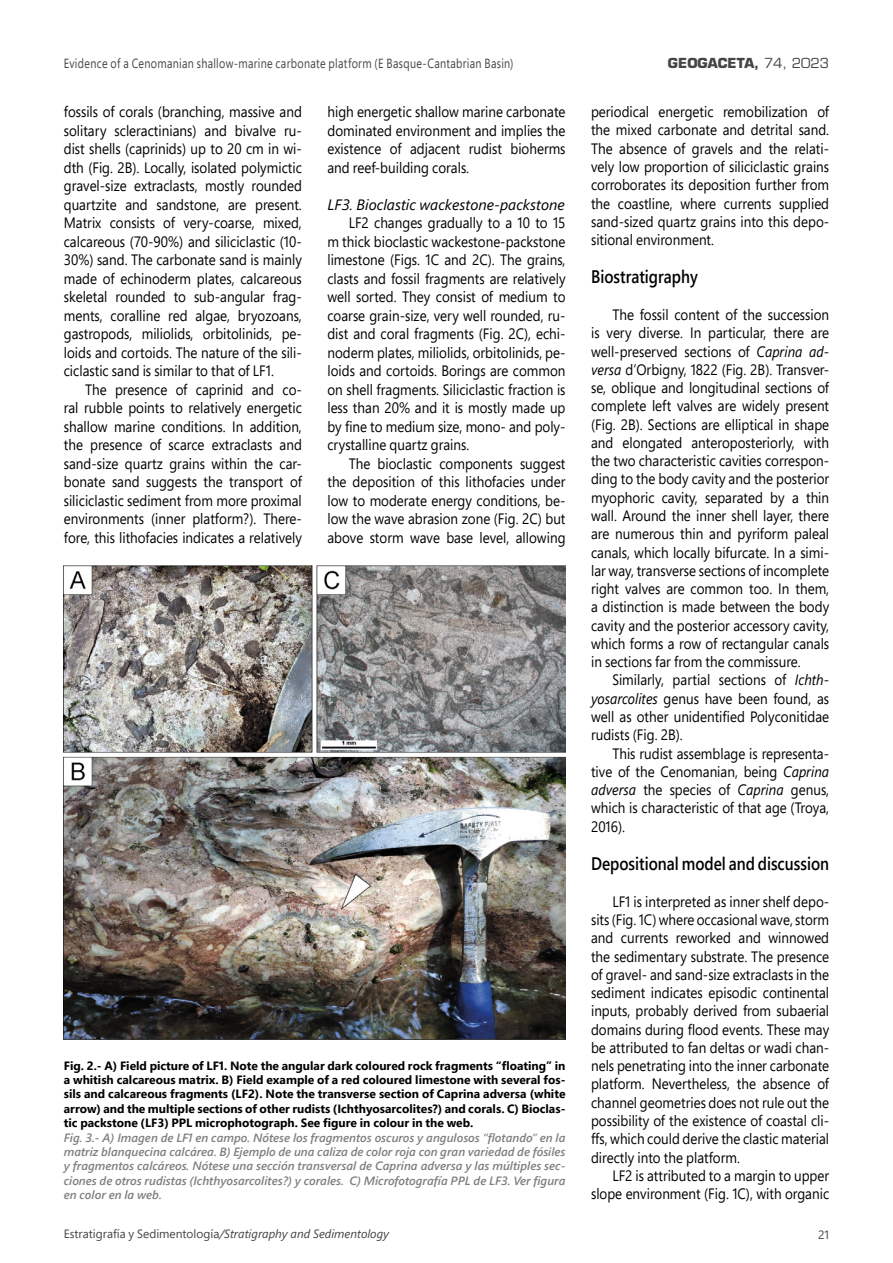
<style>
.page{position:relative;width:893px;height:1263px;background:#fff}
.page>*{position:absolute;margin:0;border:0;box-sizing:border-box;transform-origin:0 0}
.t1{font:600 18.15px "Segoe UI";color:#000;scale:.85 1}
.t2{font:15px/18.3px "Segoe Pro";color:#000;text-align:justify;scale:.9 1}
.t3{font:italic 15px "Segoe Pro";color:#000}
.t4{font:700 13.5px "Eurostile LT Std";color:#464545}
.t5{font:13.2px "Segoe Pro";letter-spacing:.03em;color:#464545;scale:.82 1}
.t6{font:700 12px/14.4px "Segoe Pro";color:#000;text-align:justify}
.t7{font:italic 600 12px/14.4px "Segoe Pro";color:#808080;text-align:justify}
.t8{font:italic 12px "Segoe Pro";color:#464545}
.t9{font:12px "Segoe Pro";color:#464545}
.s1{font-weight:400}
.s2{font-style:italic}
.s3{font-style:normal}
</style>
<div class="page">
<img style="left:64px;top:565px;width:502px;height:474px">
<p class="t5" style="left:64px;top:54px;width:550px">Evidence of a Cenomanian shallow-marine carbonate platform (E Basque-Cantabrian Basin)</p>
<p class="t4" style="left:668px;top:55px;width:163px">GEOGACETA, <span class="s1">74, 2023</span></p>
<p class="t2" style="left:64px;top:102px;width:266px">fossils of corals (branching, massive and solitary scleractinians) and bivalve ru&shy;dist shells (caprinids) up to 20 cm in wi&shy;dth (Fig. 2B). Locally, isolated polymictic gravel-size extraclasts, mostly rounded quartzite and sandstone, are present.<br>Matrix consists of very-coarse, mixed, calcareous (70-90%) and siliciclastic (10- 30%) sand. The carbonate sand is mainly made of echinoderm plates, calcareous skeletal rounded to sub-angular frag&shy;ments, coralline red algae, bryozoans, gastropods, miliolids, orbitolinids, pe&shy;loids and cortoids. The nature of the sili&shy;ciclastic sand is similar to that of LF1.</p>
<p class="t2" style="left:64px;top:380px;width:266px;text-indent:21px">The presence of caprinid and co&shy;ral rubble points to relatively energetic shallow marine conditions. In addition, the presence of scarce extraclasts and sand-size quartz grains within the car&shy;bonate sand suggests the transport of siliciclastic sediment from more proximal environments (inner platform?). There&shy;fore, this lithofacies indicates a relatively</p>
<p class="t2" style="left:327px;top:102px;width:266px">high energetic shallow marine carbonate dominated environment and implies the existence of adjacent rudist bioherms and reef-building corals.</p>
<p class="t3" style="left:327px;top:194px;width:239px">LF3. Bioclastic wackestone-packstone</p>
<p class="t2" style="left:327px;top:213px;width:266px;text-indent:21px">LF2 changes gradually to a 10 to 15 m thick bioclastic wackestone-packstone limestone (Figs. 1C and 2C). The grains, clasts and fossil fragments are relatively well sorted. They consist of medium to coarse grain-size, very well rounded, ru&shy;dist and coral fragments (Fig. 2C), echi&shy;noderm plates, miliolids, orbitolinids, pe&shy;loids and cortoids. Borings are common on shell fragments. Siliciclastic fraction is less than 20% and it is mostly made up by fine to medium size, mono- and poly&shy;crystalline quartz grains.</p>
<p class="t2" style="left:327px;top:454px;width:266px;text-indent:21px">The bioclastic components suggest the deposition of this lithofacies under low to moderate energy conditions, be&shy;low the wave abrasion zone (Fig. 2C) but above storm wave base level, allowing</p>
<p class="t6" style="left:64px;top:1058px;width:503px">Fig. 2.- A) Field picture of LF1. Note the angular dark coloured rock fragments “floating” in a whitish calcareous matrix. B) Field example of a red coloured limestone with several fos&shy;sils and calcareous fragments (LF2). Note the transverse section of Caprina adversa (white arrow) and the multiple sections of other rudists (Ichthyosarcolites?) and corals. C) Bioclas&shy;tic packstone (LF3) PPL microphotograph. See figure in colour in the web.</p>
<p class="t7" style="left:64px;top:1130px;width:503px">Fig. 3.- A) Imagen de LF1 en campo. Nótese los fragmentos oscuros y angulosos “flotando” en la matriz blanquecina calcárea. B) Ejemplo de una caliza de color roja con gran variedad de fósiles y fragmentos calcáreos. Nótese una sección transversal de Caprina adversa y las múltiples sec&shy;ciones de otros rudistas (Ichthyosarcolites?) y corales. C) Microfotografía PPL de LF3. Ver figura en color en la web.</p>
<p class="t2" style="left:591px;top:102px;width:266px">periodical energetic remobilization of the mixed carbonate and detrital sand.<br>The absence of gravels and the relati&shy;vely low proportion of siliciclastic grains corroborates its deposition further from the coastline, where currents supplied sand-sized quartz grains into this depo&shy;sitional environment.</p>
<p class="t1" style="left:591px;top:260px;width:127px">Biostratigraphy</p>
<p class="t2" style="left:591px;top:305px;width:266px;text-indent:21px">The fossil content of the succession is very diverse. In particular, there are well-preserved sections of <span class="s2">Caprina ad&shy;versa</span> d’Orbigny, 1822 (Fig. 2B). Transver&shy;se, oblique and longitudinal sections of complete left valves are widely present (Fig. 2B). Sections are elliptical in shape and elongated anteroposteriorly, with the two characteristic cavities correspon&shy;ding to the body cavity and the posterior myophoric cavity, separated by a thin wall. Around the inner shell layer, there are numerous thin and pyriform paleal canals, which locally bifurcate. In a simi&shy;lar way, transverse sections of incomplete right valves are common too. In them, a distinction is made between the body cavity and the posterior accessory cavity, which forms a row of rectangular canals in sections far from the commissure.</p>
<p class="t2" style="left:591px;top:671px;width:266px;text-indent:21px">Similarly, partial sections of <span class="s2">Ichth&shy;yosarcolites</span> genus have been found, as well as other unidentified Polyconitidae rudists (Fig. 2B).</p>
<p class="t2" style="left:591px;top:744px;width:266px;text-indent:21px">This rudist assemblage is representa&shy;tive of the Cenomanian, being <span class="s2">Caprina adversa</span> the species of <span class="s2">Caprina</span> genus, which is characteristic of that age (Troya, 2016).</p>
<p class="t1" style="left:591px;top:847px;width:282px">Depositional model and discussion</p>
<p class="t2" style="left:591px;top:892px;width:266px;text-indent:21px">LF1 is interpreted as inner shelf depo&shy;sits (Fig. 1C) where occasional wave, storm and currents reworked and winnowed the sedimentary substrate. The presence of gravel- and sand-size extraclasts in the sediment indicates episodic continental inputs, probably derived from subaerial domains during flood events. These may be attributed to fan deltas or wadi chan&shy;nels penetrating into the inner carbonate platform. Nevertheless, the absence of channel geometries does not rule out the possibility of the existence of coastal cli&shy;ffs, which could derive the clastic material directly into the platform.</p>
<p class="t2" style="left:591px;top:1166px;width:266px;text-align:right">LF2 is attributed to a margin to upper slope environment (Fig. 1C), with organic</p>
<p class="t8" style="left:64px;top:1225px;width:327px"><span class="s3">Estratigrafía y Sedimentología</span>/Stratigraphy and Sedimentology</p>
<p class="t9" style="left:818px;top:1226px;width:13px">21</p>
</div>
